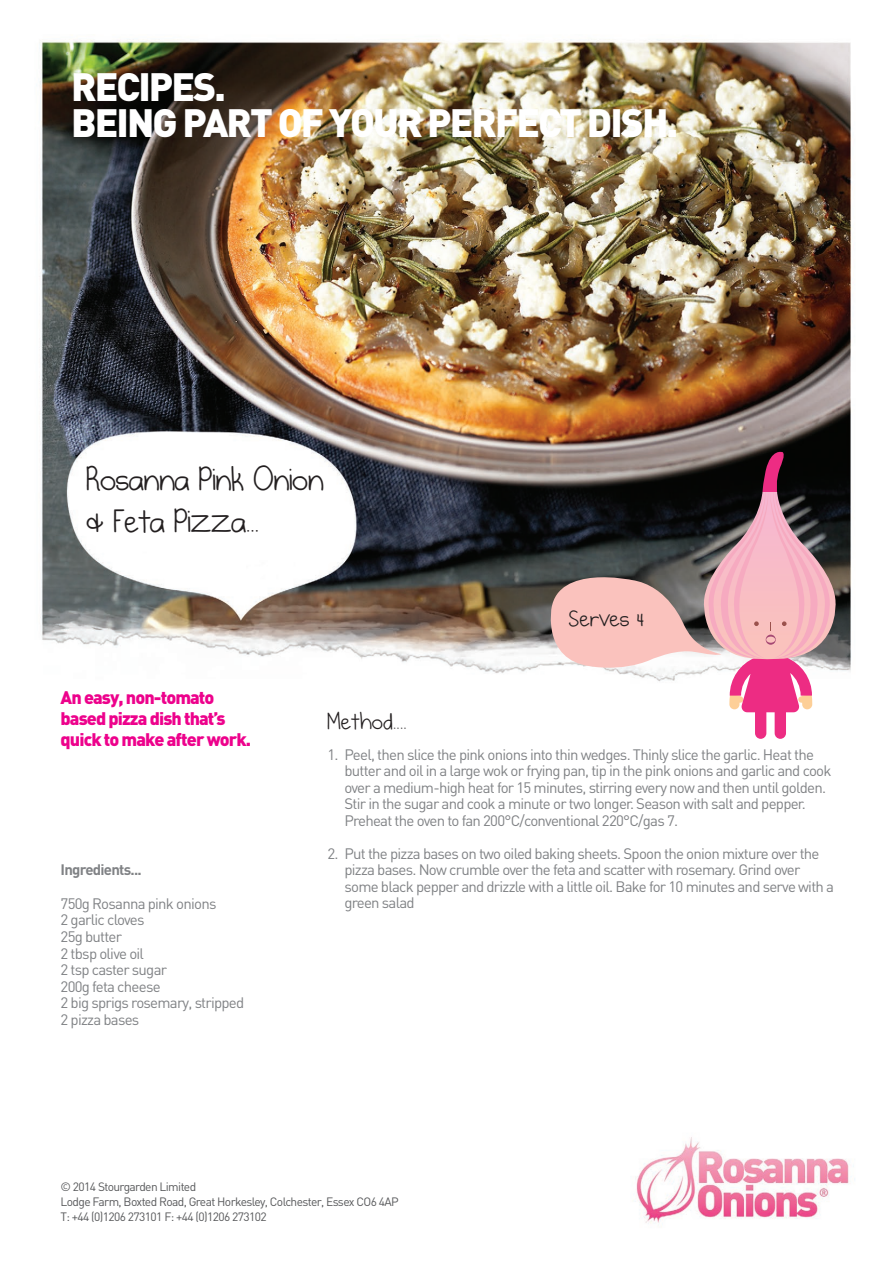
<style>
.page{position:relative;width:893px;height:1263px;background:#fff}
.page>*{position:absolute;margin:0;border:0;box-sizing:border-box;transform-origin:0 0}
.t1{font:900 39px "DIN";letter-spacing:-.05em;color:#fff}
.t2{font:37.5px/42px "Burst My Bubble";letter-spacing:-.02em;color:#231f20}
.t3{font:26.1px "Burst My Bubble";color:#231f20}
.t4{font:900 18px "DIN";letter-spacing:-.05em;color:#ed028c}
.t5{font:15px/16.5px "DIN";letter-spacing:-.05em;color:#808285}
.t6{font:700 15px "DIN";letter-spacing:-.05em;color:#808285}
.t7{font:12px "DIN";letter-spacing:-.05em;color:#57585a}
</style>
<div class="page">
<img style="left:39px;top:39px;width:816px;height:1188px">
<svg style="left:551px;top:452px;width:288px;height:287px"></svg>
<p class="t1" style="left:71px;top:61px;width:156px">RECIPES.</p>
<p class="t1" style="left:71px;top:96px;width:608px">BEING PART OF YOUR PERFECT DISH.</p>
<p class="t2" style="left:86px;top:464px;width:239px">Rosanna Pink Onion &amp; Feta Pizza...</p>
<p class="t3" style="left:569px;top:608px;width:77px">Serves 4</p>
<p class="t4" style="left:61px;top:685px;width:155px">An easy, non-tomato</p>
<p class="t4" style="left:61px;top:706px;width:166px">based pizza dish that’s</p>
<p class="t4" style="left:61px;top:727px;width:192px">quick to make after work.</p>
<p class="t6" style="left:61px;top:859px;width:83px">Ingredients...</p>
<p class="t3" style="left:327px;top:712px;width:81px">Method....</p>
<p class="t5" style="left:344px;top:746px;width:489px;text-indent:-17px">1. Peel, then slice the pink onions into thin wedges. Thinly slice the garlic. Heat the butter and oil in a large wok or frying pan, tip in the pink onions and garlic and cook over a medium-high heat for 15 minutes, stirring every now and then until golden.<br>Stir in the sugar and cook a minute or two longer. Season with salt and pepper.<br>Preheat the oven to fan 200°C/conventional 220°C/gas 7.</p>
<p class="t5" style="left:344px;top:845px;width:491px;text-indent:-17px">2. Put the pizza bases on two oiled baking sheets. Spoon the onion mixture over the pizza bases. Now crumble over the feta and scatter with rosemary. Grind over some black pepper and drizzle with a little oil. Bake for 10 minutes and serve with a</p>
<p class="t5" style="left:61px;top:895px;width:157px">750g Rosanna pink onions</p>
<p class="t5" style="left:344px;top:894px;width:72px">green salad</p>
<p class="t5" style="left:61px;top:911px;width:85px">2 garlic cloves</p>
<p class="t5" style="left:61px;top:928px;width:63px">25g butter</p>
<p class="t5" style="left:61px;top:944px;width:85px">2 tbsp olive oil</p>
<p class="t5" style="left:61px;top:961px;width:108px">2 tsp caster sugar</p>
<p class="t5" style="left:61px;top:977px;width:102px">200g feta cheese</p>
<p class="t5" style="left:61px;top:994px;width:185px">2 big sprigs rosemary, stripped</p>
<p class="t5" style="left:61px;top:1010px;width:80px">2 pizza bases</p>
<p class="t7" style="left:61px;top:1179px;width:137px">© 2014 Stourgarden Limited</p>
<p class="t7" style="left:61px;top:1194px;width:340px">Lodge Farm, Boxted Road, Great Horkesley, Colchester, Essex CO6 4AP</p>
<p class="t7" style="left:61px;top:1209px;width:208px">T: +44 (0)1206 273101 F: +44 (0)1206 273102</p>
</div>
